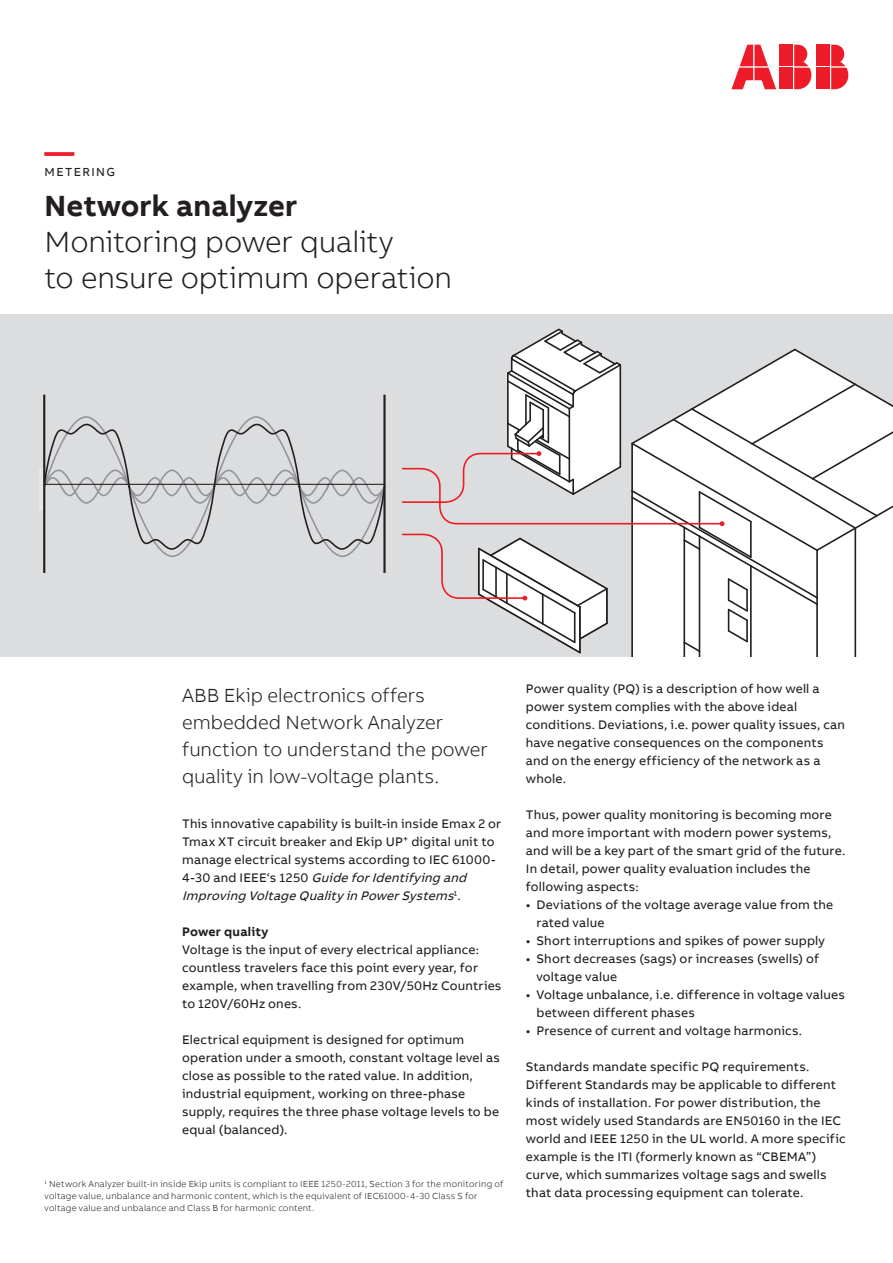
<style>
.page{position:relative;width:893px;height:1263px;background:#fff}
.page>*{position:absolute;margin:0;border:0;box-sizing:border-box;transform-origin:0 0}
.t1{font:300 30px/36px "AB Bvoice";letter-spacing:-.005em;color:#231f20}
.t2{font:700 30px "AB Bvoice";letter-spacing:.005em;color:#231f20}
.t3{font:700 30px "AB Bvoice";color:#ee1c28}
.t4{font:300 19.5px/27px "AB Bvoice";letter-spacing:-.005em;color:#231f20}
.t5{font:12.75px/18px "AB Bvoice";letter-spacing:.015em;color:#231f20}
.t6{font:700 12.75px "AB Bvoice";letter-spacing:.02em;color:#231f20}
.t7{font:12px "AB Bvoice";letter-spacing:.12em;color:#231f20}
.t8{font:300 9px/12px "AB Bvoice";letter-spacing:.025em;color:#231f20}
.s1{font-style:italic}
</style>
<div class="page">
<div style="left:0;top:315px;width:893px;height:342px;background:#dcdddf"></div>
<svg style="left:45px;top:415px;width:309px;height:143px"></svg>
<svg style="left:45px;top:423px;width:338px;height:128px"></svg>
<hr style="left:40px;top:469px;width:4px;height:40px;background:#e6e7e9">
<hr style="left:43px;top:395px;width:2px;height:178px;background:#231f20">
<hr style="left:383px;top:395px;width:3px;height:178px;background:#231f20">
<hr style="left:44px;top:484px;width:340px;height:1px;background:#231f20">
<svg style="left:402px;top:328px;width:491px;height:329px"></svg>
<div style="left:817px;top:45px;width:13px;height:21px;background:#ee1c28"></div>
<div style="left:817px;top:68px;width:13px;height:21px;background:#ee1c28"></div>
<svg style="left:831px;top:45px;width:17px;height:44px"></svg>
<svg style="left:731px;top:45px;width:45px;height:44px"></svg>
<div style="left:780px;top:45px;width:13px;height:21px;background:#ee1c28"></div>
<div style="left:780px;top:68px;width:13px;height:21px;background:#ee1c28"></div>
<svg style="left:794px;top:45px;width:17px;height:44px"></svg>
<h1 class="t3" style="left:45px;top:132px;width:31px">—</h1>
<p class="t7" style="left:45px;top:165px;width:72px">METERING</p>
<h1 class="t2" style="left:45px;top:186px;width:254px">Network analyzer</h1>
<h1 class="t1" style="left:45px;top:223px;width:409px">Monitoring power quality<br>to ensure optimum operation</h1>
<h2 class="t4" style="left:182px;top:682px;width:307px">ABB Ekip electronics offers embedded Network Analyzer function to understand the power quality in low-voltage plants.</h2>
<p class="t5" style="left:182px;top:814px;width:321px">This innovative capability is built-in inside Emax 2 or Tmax XT circuit breaker and Ekip UP+ digital unit to manage electrical systems according to IEC 61000- 4 - 3 0 a n d I E E E ‘ s 1 2 5 0 <span class="s1">GuideforIdentifying and Improving VoltageQualityinPowerSystems</span><sup>1</sup> .</p>
<p class="t6" style="left:182px;top:923px;width:88px">Power quality</p>
<p class="t5" style="left:182px;top:940px;width:321px">Voltage is the input of every electrical appliance: countless travelers face this point every year, for example, when travelling from 230V/50Hz Countries to 120V/60Hz ones.</p>
<p class="t5" style="left:182px;top:1030px;width:319px">Electrical equipment is designed for optimum operation under a smooth, constant voltage level as close as possible to the rated value. In addition, industrial equipment, working on three-phase supply, requires the three phase voltage levels to be equal (balanced).</p>
<p class="t8" style="left:45px;top:1178px;width:460px"><sup>1</sup> Network Analyzer built-in inside Ekip units is compliant to IEEE 1250-2011, Section 3 for the monitoring of voltage value, unbalance and harmonic content, which is the equivalent of IEC61000-4-30 Class S for voltage value and unbalance and Class B for harmonic content.</p>
<p class="t5" style="left:526px;top:679px;width:321px">Power quality (PQ) is a description of how well a power system complies with the above ideal conditions. Deviations, i.e. power quality issues, can have negative consequences on the components and on the energy efficiency of the network as a whole.</p>
<p class="t5" style="left:526px;top:805px;width:321px">Thus, power quality monitoring is becoming more and more important with modern power systems, and will be a key part of the smart grid of the future.<br>In detail, power quality evaluation includes the following aspects:</p>
<p class="t5" style="left:536px;top:895px;width:298px;text-indent:-11px">• Deviations of the voltage average value from the rated value</p>
<p class="t5" style="left:526px;top:931px;width:301px">• Short interruptions and spikes of power supply</p>
<p class="t5" style="left:536px;top:949px;width:284px;text-indent:-11px">• Short decreases (sags) or increases (swells) of voltage value</p>
<p class="t5" style="left:536px;top:985px;width:310px;text-indent:-11px">• Voltage unbalance, i.e. difference in voltage values between different phases</p>
<p class="t5" style="left:526px;top:1022px;width:278px">• Presence of current and voltage harmonics.</p>
<p class="t5" style="left:526px;top:1058px;width:321px">Standards mandate specific PQ requirements.<br>Different Standards may be applicable to different kinds of installation. For power distribution, the most widely used Standards are EN50160 in the IEC world and IEEE 1250 in the UL world. A more specific example is the ITI (formerly known as “CBEMA”) curve, which summarizes voltage sags and swells that data processing equipment can tolerate.</p>
</div>
